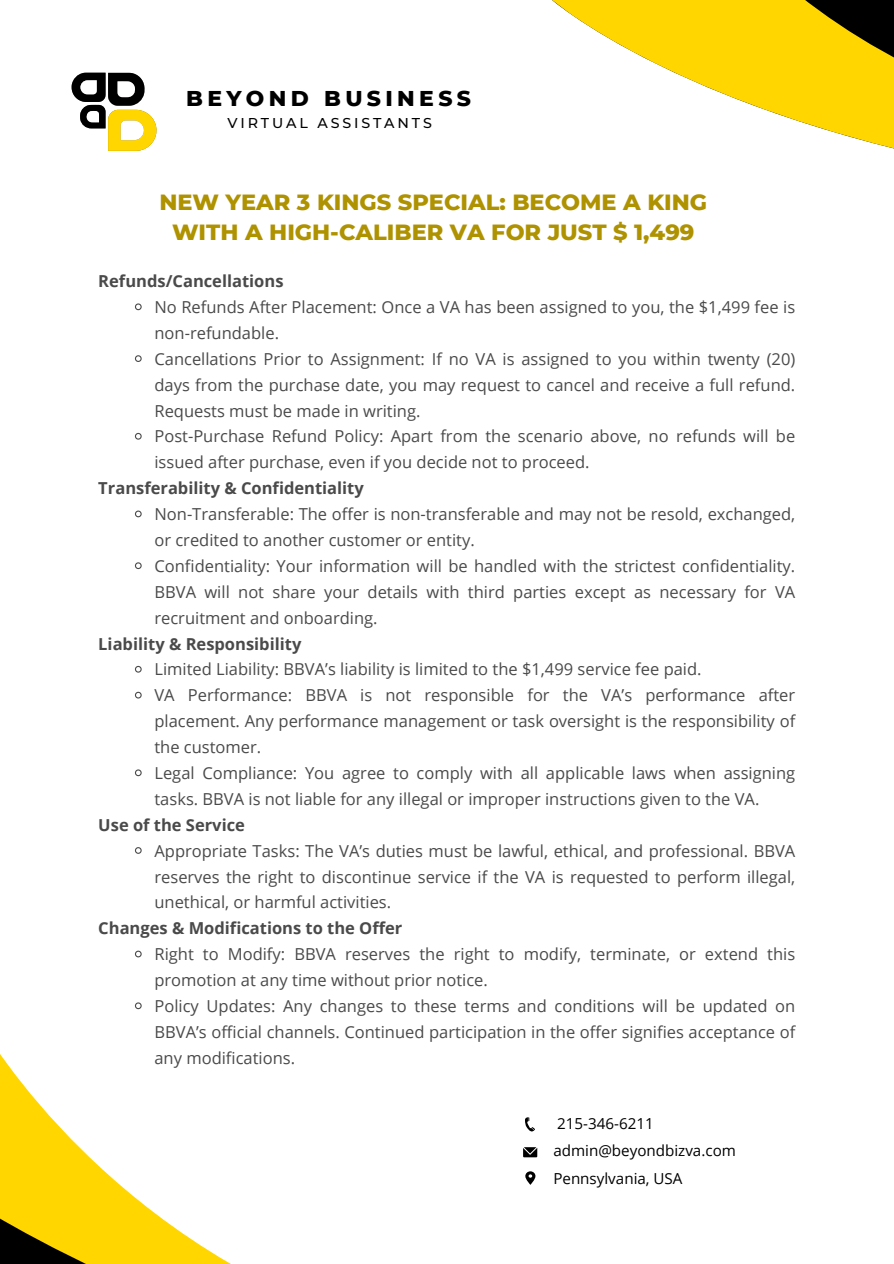
<style>
.page{position:relative;width:894px;height:1264px;background:#fff}
.page>*{position:absolute;margin:0;border:0;box-sizing:border-box;transform-origin:0 0}
.t1{font:800 22.35px/29.2px "Montserrat";color:#af9200;text-align:center}
.t2{font:800 21.9px "Montserrat";letter-spacing:.2em;color:#000}
.t3{font:16.5px/25.8px "Open Sans";color:#4b4a4a}
.t4{font:700 16.5px "Open Sans";color:#4b4a4a}
.t5{font:15.15px "Open Sans";color:#000}
.t6{font:500 14.25px "Montserrat";letter-spacing:.2em;color:#000}
</style>
<div class="page">
<svg style="left:0;top:1067px;width:538px;height:196px"></svg>
<svg style="left:552px;top:0;width:341px;height:149px;fill:#ffd600"></svg>
<svg style="left:135px;top:303px;width:7px;height:8px"></svg>
<svg style="left:134px;top:355px;width:8px;height:7px"></svg>
<svg style="left:134px;top:432px;width:8px;height:8px"></svg>
<svg style="left:135px;top:510px;width:7px;height:8px"></svg>
<svg style="left:134px;top:562px;width:8px;height:8px"></svg>
<svg style="left:134px;top:665px;width:8px;height:8px"></svg>
<svg style="left:135px;top:691px;width:7px;height:8px"></svg>
<svg style="left:135px;top:769px;width:7px;height:8px"></svg>
<svg style="left:134px;top:847px;width:8px;height:7px"></svg>
<svg style="left:135px;top:950px;width:7px;height:8px"></svg>
<svg style="left:135px;top:1002px;width:7px;height:8px"></svg>
<svg style="left:525px;top:1117px;width:10px;height:14px"></svg>
<svg style="left:523px;top:1147px;width:14px;height:10px"></svg>
<svg style="left:525px;top:1171px;width:10px;height:13px"></svg>
<svg style="left:71px;top:72px;width:86px;height:79px"></svg>
<p class="t2" style="left:186px;top:85px;width:286px">BEYOND BUSINESS</p>
<p class="t6" style="left:227px;top:114px;width:206px">VIRTUAL ASSISTANTS</p>
<h2 class="t1" style="left:159px;top:188px;width:549px">NEW YEAR 3 KINGS SPECIAL: BECOME A KING<br>WITH A HIGH-CALIBER VA FOR JUST $ 1,499</h2>
<p class="t4" style="left:98px;top:269px;width:187px">Refunds/Cancellations</p>
<p class="t3" style="left:154px;top:294px;width:642px">No Refunds After Placement: Once a VA has been assigned to you, the $1,499 fee is non-refundable.</p>
<h1 class="t3" style="left:154px;top:345px;width:642px;text-align:justify">Cancellations Prior to Assignment: If no VA is assigned to you within twenty (20) days from the purchase date, you may request to cancel and receive a full refund.<br>Requests must be made in writing.</h1>
<p class="t3" style="left:154px;top:423px;width:642px">Post-Purchase Refund Policy: Apart from the scenario above, no refunds will be issued after purchase, even if you decide not to proceed.</p>
<h1 class="t4" style="left:98px;top:476px;width:267px">Transferability &amp; Confidentiality</h1>
<h2 class="t3" style="left:154px;top:501px;width:642px">Non-Transferable: The offer is non-transferable and may not be resold, exchanged, or credited to another customer or entity.</h2>
<p class="t3" style="left:154px;top:552px;width:642px;text-align:justify">Confidentiality: Your information will be handled with the strictest confidentiality.<br>BBVA will not share your details with third parties except as necessary for VA recruitment and onboarding.</p>
<p class="t4" style="left:98px;top:632px;width:204px">Liability &amp; Responsibility</p>
<p class="t3" style="left:154px;top:656px;width:548px">Limited Liability: BBVA’s liability is limited to the $1,499 service fee paid.</p>
<h2 class="t3" style="left:154px;top:682px;width:642px;text-align:justify">VA Performance: BBVA is not responsible for the VA’s performance after placement. Any performance management or task oversight is the responsibility of the customer.</h2>
<p class="t3" style="left:154px;top:759px;width:642px">Legal Compliance: You agree to comply with all applicable laws when assigning tasks. BBVA is not liable for any illegal or improper instructions given to the VA.</p>
<p class="t4" style="left:98px;top:813px;width:148px">Use of the Service</p>
<h2 class="t3" style="left:154px;top:837px;width:642px;text-align:justify">Appropriate Tasks: The VA’s duties must be lawful, ethical, and professional. BBVA reserves the right to discontinue service if the VA is requested to perform illegal, unethical, or harmful activities.</h2>
<p class="t4" style="left:98px;top:916px;width:305px">Changes &amp; Modifications to the Offer</p>
<p class="t3" style="left:154px;top:940px;width:642px">Right to Modify: BBVA reserves the right to modify, terminate, or extend this promotion at any time without prior notice.</p>
<p class="t3" style="left:154px;top:992px;width:642px;text-align:justify">Policy Updates: Any changes to these terms and conditions will be updated on BBVA’s official channels. Continued participation in the offer signifies acceptance of any modifications.</p>
<p class="t5" style="left:557px;top:1112px;width:98px">215-346-6211</p>
<h2 class="t5" style="left:553px;top:1140px;width:184px">admin@beyondbizva.com</h2>
<p class="t5" style="left:553px;top:1167px;width:131px">Pennsylvania, USA</p>
</div>
